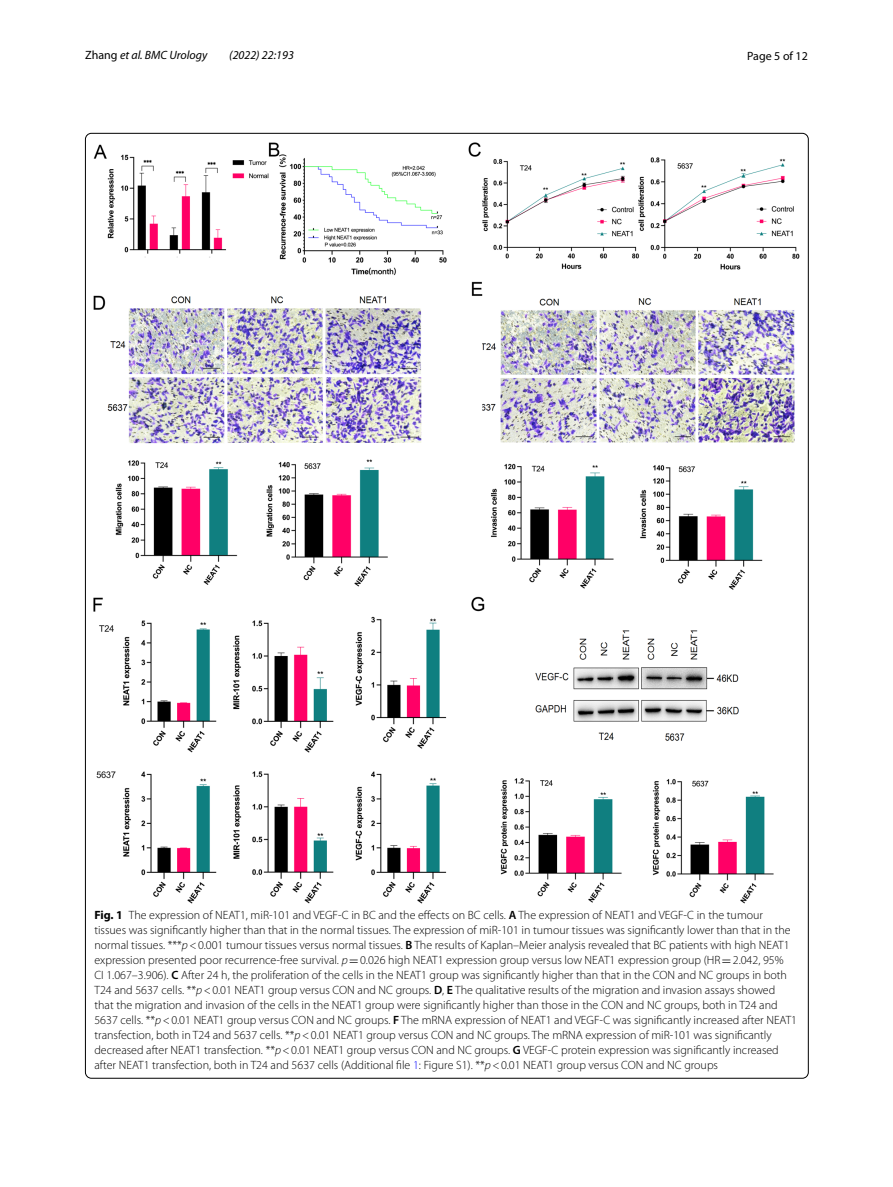
<style>
.page{position:relative;width:893px;height:1187px;background:#fff}
.page>*{position:absolute;margin:0;border:0;box-sizing:border-box;transform-origin:0 0}
.t1{font:300 12px/15px "Myriad Pro";color:#000}
.t2{font:italic 12px "Myriad Pro";color:#000}
.t3{font:12px "Myriad Pro";color:#000}
.s1{font-style:normal}
.s2{font-weight:700}
.s3{font-weight:600}
.s4{font-style:italic}
.s5{font-family:"MTSY";font-weight:400}
.s6{color:#00f}
</style>
<div class="page">
<img style="left:94px;top:142px;width:706px;height:761px">
<p class="t2" style="left:85px;top:48px;width:124px"><span class="s1">Zhang</span> et al. BMC Urology</p>
<p class="t2" style="left:229px;top:48px;width:66px">(2022) 22:193</p>
<p class="t3" style="left:747px;top:48px;width:62px">Page 5 of 12</p>
<p class="t1" style="left:94px;top:907px;width:704px"><span class="s2">Fig. 1</span> The expression of NEAT1, miR-101 and VEGF-C in BC and the effects on BC cells. <span class="s3">A</span> The expression of NEAT1 and VEGF-C in the tumour tissues was significantly higher than that in the normal tissues. The expression of miR-101 in tumour tissues was significantly lower than that in the normal tissues. ***<span class="s4">p</span>&lt;0.001 tumour tissues versus normal tissues. <span class="s3">B</span> The results of Kaplan–Meier analysis revealed that BC patients with high NEAT1 expression presented poor recurrence-free survival. <span class="s4">p</span><span class="s5">=</span>0.026 high NEAT1 expression group versus low NEAT1 expression group (HR<span class="s5">=</span>2.042, 95%<br>CI 1.067–3.906). <span class="s3">C</span> After 24 h, the proliferation of the cells in the NEAT1 group was significantly higher than that in the CON and NC groups in both T24 and 5637 cells. **<span class="s4">p</span>&lt;0.01 NEAT1 group versus CON and NC groups. <span class="s3">D</span>, <span class="s3">E</span> The qualitative results of the migration and invasion assays showed that the migration and invasion of the cells in the NEAT1 group were significantly higher than those in the CON and NC groups, both in T24 and 5637 cells. **<span class="s4">p</span>&lt;0.01 NEAT1 group versus CON and NC groups. <span class="s3">F</span> The mRNA expression of NEAT1 and VEGF-C was significantly increased after NEAT1 transfection, both in T24 and 5637 cells. **<span class="s4">p</span>&lt;0.01 NEAT1 group versus CON and NC groups. The mRNA expression of miR-101 was significantly decreased after NEAT1 transfection. **<span class="s4">p</span>&lt;0.01 NEAT1 group versus CON and NC groups. <span class="s3">G</span> VEGF-C protein expression was significantly increased after NEAT1 transfection, both in T24 and 5637 cells (Additional file <span class="s6">1</span>: Figure S1). **<span class="s4">p</span>&lt;0.01 NEAT1 group versus CON and NC groups</p>
</div>
